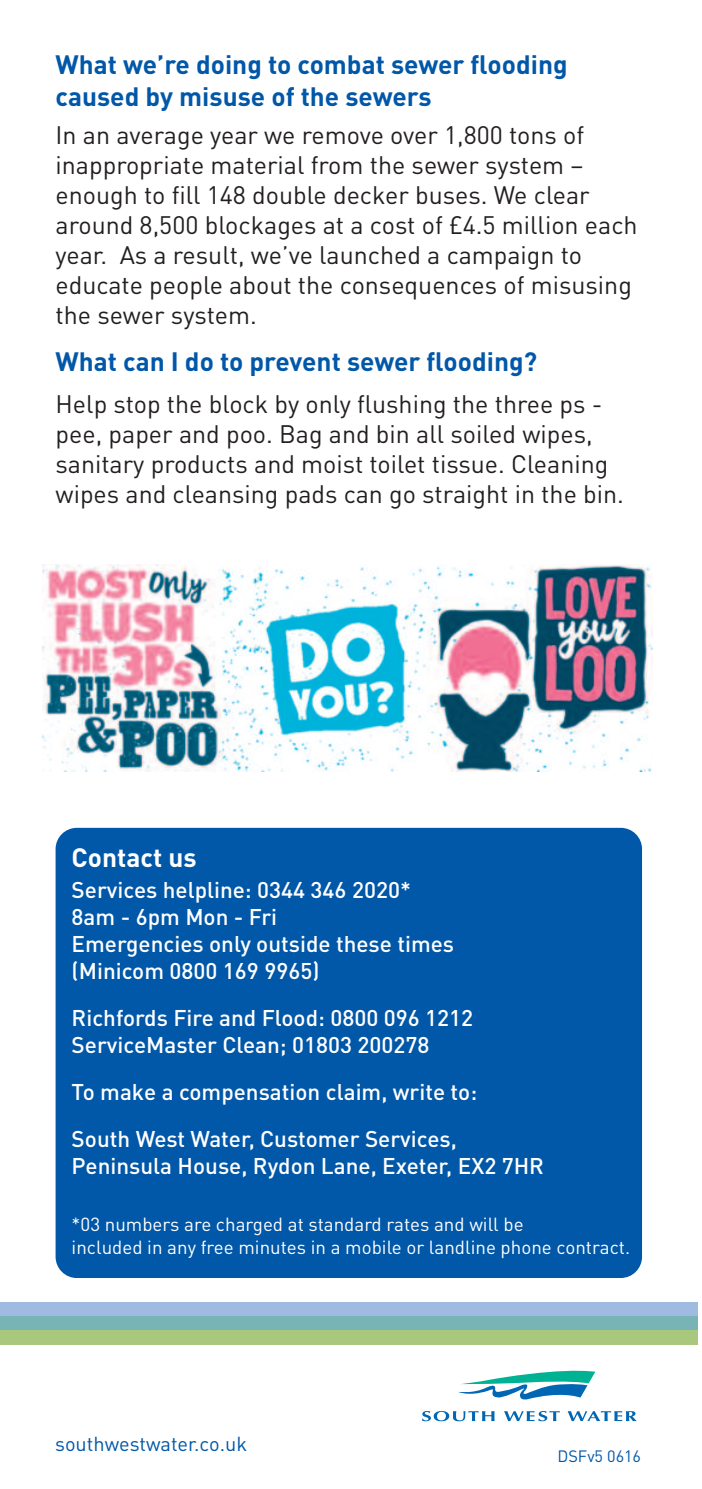
<style>
.page{position:relative;width:702px;height:1489px;background:#fff}
.page>*{position:absolute;margin:0;border:0;box-sizing:border-box;transform-origin:0 0}
.t1{font:700 26.25px/31.5px "DINOT";color:#0157a8}
.t2{font:700 26.25px "DINOT";color:#fff}
.t3{font:25px/30px "DINOT";color:#231f20}
.t4{font:500 22.5px/27px "DINOT";color:#fff}
.t5{font:20px "DINOT";color:#0157a8}
.t6{font:18.75px/22.5px "DINOT";color:#fff}
.t7{font:16.25px "DINOT";color:#0157a8}
</style>
<div class="page">
<div style="left:56px;top:827px;width:586px;height:450px;background:#0157a8;border-radius:21px"></div>
<svg style="left:422px;top:1411px;width:72px;height:10px"></svg>
<svg style="left:504px;top:1411px;width:56px;height:9px"></svg>
<svg style="left:567px;top:1411px;width:69px;height:9px"></svg>
<svg style="left:458px;top:1370px;width:137px;height:30px"></svg>
<div style="left:0;top:1302px;width:697px;height:14px;background:#9fbbe1"></div>
<div style="left:0;top:1316px;width:697px;height:14px;background:#78b4b5"></div>
<div style="left:0;top:1330px;width:697px;height:14px;background:#a9c87e"></div>
<img style="left:43px;top:564px;width:609px;height:207px">
<p class="t1" style="left:56px;top:52px;width:513px">What we’re doing to combat sewer flooding caused by misuse of the sewers</p>
<p class="t3" style="left:56px;top:122px;width:583px">In an average year we remove over 1,800 tons of inappropriate material from the sewer system – enough to fill 148 double decker buses. We clear around 8,500 blockages at a cost of £4.5 million each year. As a result, we’ve launched a campaign to educate people about the consequences of misusing the sewer system.</p>
<p class="t1" style="left:56px;top:348px;width:483px">What can I do to prevent sewer flooding?</p>
<p class="t3" style="left:56px;top:391px;width:570px">Help stop the block by only flushing the three ps - pee, paper and poo. Bag and bin all soiled wipes, sanitary products and moist toilet tissue. Cleaning wipes and cleansing pads can go straight in the bin.</p>
<p class="t2" style="left:72px;top:848px;width:126px">Contact us</p>
<p class="t4" style="left:72px;top:878px;width:384px">Services helpline: 0344 346 2020*<br>8am - 6pm Mon - Fri<br>Emergencies only outside these times (Minicom 0800 169 9965)</p>
<p class="t4" style="left:72px;top:1006px;width:403px">Richfords Fire and Flood: 0800 096 1212<br>ServiceMaster Clean; 01803 200278</p>
<p class="t4" style="left:72px;top:1070px;width:407px;line-height:47px">To make a compensation claim, write to:<br>South West Water, Customer Services,</p>
<p class="t4" style="left:72px;top:1154px;width:474px">Peninsula House, Rydon Lane, Exeter, EX2 7HR</p>
<p class="t6" style="left:72px;top:1215px;width:560px">*03 numbers are charged at standard rates and will be<br>included in any free minutes in a mobile or landline phone contract.</p>
<p class="t5" style="left:55px;top:1436px;width:193px">southwestwater.co.uk</p>
<p class="t7" style="left:557px;top:1450px;width:85px">DSFv5 0616</p>
</div>
